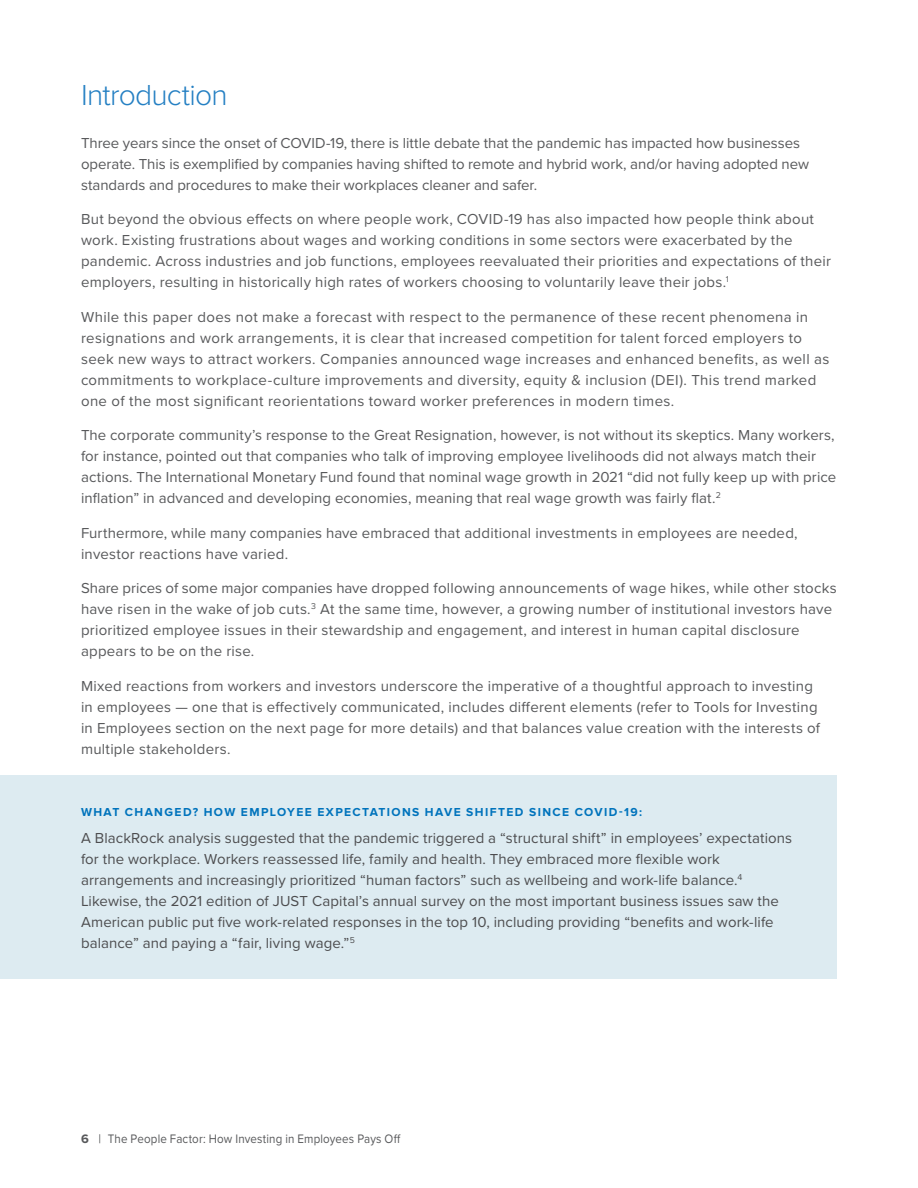
<style>
.page{position:relative;width:918px;height:1188px;background:#fff}
.page>*{position:absolute;margin:0;border:0;box-sizing:border-box;transform-origin:0 0}
.t1{font:300 30px "Proxima Nova";letter-spacing:-.025em;color:#2580c3}
.t2{font:15px/21px "Proxima Nova";letter-spacing:.015em;color:#58595b}
.t3{font:15px/21px "Proxima Nova";letter-spacing:.005em;color:#4d4d4f}
.t4{font:15px/21px "Proxima Nova";letter-spacing:-.005em;color:#58595b}
.t5{font:12.75px "Proxima Nova";letter-spacing:.015em;color:#58595b}
.t6{font:700 12px "Proxima Nova";letter-spacing:.12em;color:#0073bc}
.s1{font-weight:700}
</style>
<div class="page">
<div style="left:0;top:775px;width:837px;height:204px;background:#ddebf1"></div>
<h1 class="t1" style="left:81px;top:72px;width:148px">Introduction</h1>
<p class="t4" style="left:81px;top:132px;width:730px">Three years since the onset of COVID-19, there is little debate that the pandemic has impacted how businesses operate. This is exemplified by companies having shifted to remote and hybrid work, and/or having adopted new standards and procedures to make their workplaces cleaner and safer.</p>
<p class="t2" style="left:81px;top:208px;width:752px">But beyond the obvious effects on where people work, COVID-19 has also impacted how people think about work. Existing frustrations about wages and working conditions in some sectors were exacerbated by the pandemic. Across industries and job functions, employees reevaluated their priorities and expectations of their employers, resulting in historically high rates of workers choosing to voluntarily leave their jobs.<sup>1</sup></p>
<p class="t2" style="left:81px;top:306px;width:750px">While this paper does not make a forecast with respect to the permanence of these recent phenomena in resignations and work arrangements, it is clear that increased competition for talent forced employers to seek new ways to attract workers. Companies announced wage increases and enhanced benefits, as well as commitments to workplace-culture improvements and diversity, equity &amp; inclusion (DEI). This trend marked one of the most significant reorientations toward worker preferences in modern times.</p>
<p class="t2" style="left:81px;top:424px;width:757px">The corporate community’s response to the Great Resignation, however, is not without its skeptics. Many workers, for instance, pointed out that companies who talk of improving employee livelihoods did not always match their actions. The International Monetary Fund found that nominal wage growth in 2021 “did not fully keep up with price inflation” in advanced and developing economies, meaning that real wage growth was fairly flat.<sup>2</sup></p>
<p class="t2" style="left:81px;top:522px;width:718px">Furthermore, while many companies have embraced that additional investments in employees are needed, investor reactions have varied.</p>
<p class="t2" style="left:81px;top:577px;width:757px">Share prices of some major companies have dropped following announcements of wage hikes, while other stocks have risen in the wake of job cuts.<sup>3</sup> At the same time, however, a growing number of institutional investors have prioritized employee issues in their stewardship and engagement, and interest in human capital disclosure appears to be on the rise.</p>
<p class="t2" style="left:81px;top:675px;width:741px">Mixed reactions from workers and investors underscore the imperative of a thoughtful approach to investing in employees — one that is effectively communicated, includes different elements (refer to Tools for Investing in Employees section on the next page for more details) and that balances value creation with the interests of multiple stakeholders.</p>
<p class="t6" style="left:81px;top:805px;width:563px">WHAT CHANGED? HOW EMPLOYEE EXPECTATIONS HAVE SHIFTED SINCE COVID-19:</p>
<p class="t3" style="left:81px;top:826px;width:713px">A BlackRock analysis suggested that the pandemic triggered a “structural shift” in employees’ expectations for the workplace. Workers reassessed life, family and health. They embraced more flexible work arrangements and increasingly prioritized “human factors” such as wellbeing and work-life balance.<sup>4<br></sup>Likewise, the 2021 edition of JUST Capital’s annual survey on the most important business issues saw the American public put five work-related responses in the top 10, including providing “benefits and work-life balance” and paying a “fair, living wage.”<sup>5</sup></p>
<p class="t5" style="left:81px;top:1129px;width:321px"><span class="s1">6</span> | The People Factor: How Investing in Employees Pays Off</p>
</div>
